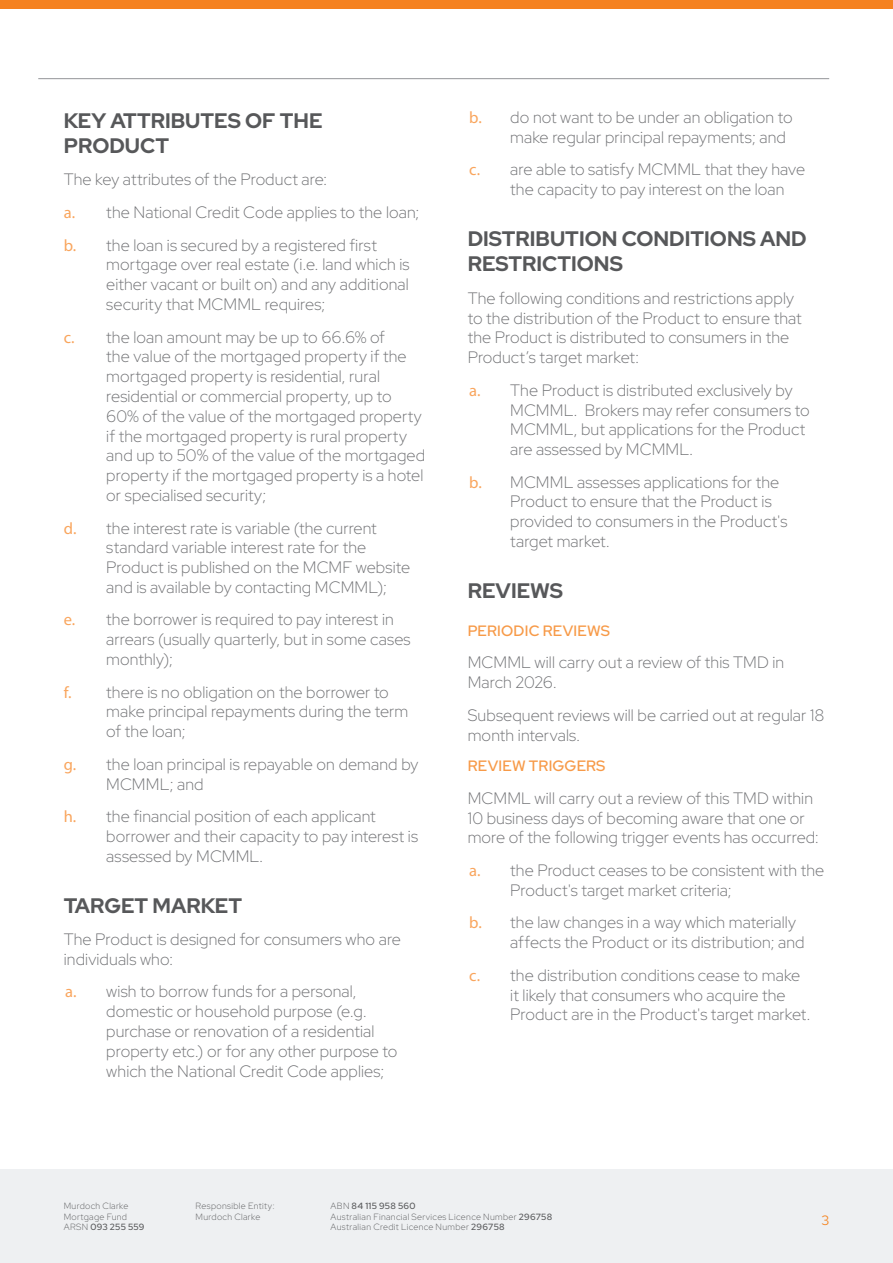
<style>
.page{position:relative;width:893px;height:1263px;background:#fff}
.page>*{position:absolute;margin:0;border:0;box-sizing:border-box;transform-origin:0 0}
.t1{font:700 21px/25.2px "Red Hat Display";color:#57585a}
.Body{font:300 16.5px/19.8px "Red Hat Display";letter-spacing:.005em;color:#6c6d70}
.t2{font:500 15px "Red Hat Display";letter-spacing:.015em;color:#f79a48}
.t3{font:13.5px "Red Hat Display";color:#f58420}
.t4{font:300 9px/10.8px "Red Hat Display";letter-spacing:.04em;color:#57585a}
.s1{font-family:"Myriad Pro";font-weight:400;color:#f9a55d}
.s2{font-weight:500}
</style>
<div class="page">
<hr style="left:38px;top:78px;width:791px;height:1px;background:#939598">
<div style="left:0;top:0;width:893px;height:9px;background:#f58220"></div>
<div style="left:0;top:1169px;width:893px;height:94px;background:#eef0f2"></div>
<h4 class="t1" style="left:64px;top:107px;width:260px">KEY ATTRIBUTES OF THE<br>PRODUCT</h4>
<p class="Body" style="left:64px;top:169px;width:265px">The key attributes of the Product are:</p>
<p class="Body" style="left:64px;top:202px;width:357px"><span class="s1">a.</span> the National Credit Code applies to the loan;</p>
<p class="Body" style="left:106px;top:234px;width:305px;text-indent:-43px"><span class="s1">b.</span> the loan is secured by a registered first mortgage over real estate (i.e. land which is either vacant or built on) and any additional security that MCMML requires;</p>
<p class="Body" style="left:106px;top:326px;width:320px;text-indent:-43px"><span class="s1">c.</span> the loan amount may be up to 66.6% of<br>the value of the mortgaged property if the mortgaged property is residential, rural residential or commercial property, up to 60% of the value of the mortgaged property if the mortgaged property is rural property and up to 50% of the value of the mortgaged property if the mortgaged property is a hotel or specialised security;</p>
<p class="Body" style="left:106px;top:517px;width:305px;text-indent:-43px"><span class="s1">d.</span> the interest rate is variable (the current standard variable interest rate for the Product is published on the MCMF website and is available by contacting MCMML);</p>
<p class="Body" style="left:106px;top:609px;width:306px;text-indent:-43px"><span class="s1">e.</span> the borrower is required to pay interest in arrears (usually quarterly, but in some cases monthly);</p>
<p class="Body" style="left:106px;top:681px;width:304px;text-indent:-43px"><span class="s1">f.</span> there is no obligation on the borrower to make principal repayments during the term of the loan;</p>
<p class="Body" style="left:106px;top:754px;width:314px;text-indent:-43px"><span class="s1">g.</span> the loan principal is repayable on demand by<br>MCMML; and</p>
<p class="Body" style="left:106px;top:806px;width:313px;text-indent:-43px"><span class="s1">h.</span> the financial position of each applicant borrower and their capacity to pay interest is assessed by MCMML.</p>
<h4 class="t1" style="left:64px;top:892px;width:180px">TARGET MARKET</h4>
<p class="Body" style="left:64px;top:929px;width:339px">The Product is designed for consumers who are individuals who:</p>
<p class="Body" style="left:106px;top:981px;width:293px;text-indent:-41px"><span class="s1">a.</span> wish to borrow funds for a personal, domestic or household purpose (e.g. purchase or renovation of a residential property etc.) or for any other purpose to which the National Credit Code applies;</p>
<p class="Body" style="left:510px;top:107px;width:284px;text-indent:-41px"><span class="s1">b.</span> do not want to be under an obligation to make regular principal repayments; and</p>
<p class="Body" style="left:510px;top:159px;width:296px;text-indent:-41px"><span class="s1">c.</span> are able to satisfy MCMML that they have the capacity to pay interest on the loan</p>
<h4 class="t1" style="left:468px;top:226px;width:341px">DISTRIBUTION CONDITIONS AND<br>RESTRICTIONS</h4>
<p class="Body" style="left:468px;top:288px;width:336px">The following conditions and restrictions apply to the distribution of the Product to ensure that the Product is distributed to consumers in the Product’s target market:</p>
<p class="Body" style="left:510px;top:380px;width:301px;text-indent:-41px"><span class="s1">a.</span> The Product is distributed exclusively by MCMML. Brokers may refer consumers to MCMML, but applications for the Product are assessed by MCMML.</p>
<p class="Body" style="left:510px;top:472px;width:279px;text-indent:-41px"><span class="s1">b.</span> MCMML assesses applications for the<br>Product to ensure that the Product is provided to consumers in the Product's target market.</p>
<h4 class="t1" style="left:468px;top:577px;width:97px">REVIEWS</h4>
<h3 class="t2" style="left:468px;top:621px;width:144px">PERIODIC REVIEWS</h3>
<p class="Body" style="left:468px;top:652px;width:318px">MCMML will carry out a review of this TMD in<br>March 2026.</p>
<p class="Body" style="left:468px;top:705px;width:358px">Subsequent reviews will be carried out at regular 18 month intervals.</p>
<h3 class="t2" style="left:468px;top:756px;width:139px">REVIEW TRIGGERS</h3>
<p class="Body" style="left:468px;top:788px;width:353px">MCMML will carry out a review of this TMD within<br>10 business days of becoming aware that one or more of the following trigger events has occurred:</p>
<p class="Body" style="left:510px;top:860px;width:315px;text-indent:-41px"><span class="s1">a.</span> the Product ceases to be consistent with the<br>Product's target market criteria;</p>
<p class="Body" style="left:510px;top:912px;width:296px;text-indent:-41px"><span class="s1">b.</span> the law changes in a way which materially affects the Product or its distribution; and</p>
<p class="Body" style="left:510px;top:965px;width:302px;text-indent:-41px"><span class="s1">c.</span> the distribution conditions cease to make it likely that consumers who acquire the<br>Product are in the Product's target market.</p>
<p class="t4" style="left:64px;top:1200px;width:82px">Murdoch Clarke<br>Mortgage Fund<br>ARSN <span class="s2">093 255 559</span></p>
<p class="t4" style="left:331px;top:1200px;width:223px">ABN <span class="s2">84 115 958 560<br></span>Australian Financial Services Licence Number <span class="s2">296758<br></span>Australian Credit Licence Number <span class="s2">296758</span></p>
<p class="t4" style="left:196px;top:1200px;width:81px">Responsible Entity:<br>Murdoch Clarke</p>
<p class="t3" style="left:821px;top:1211px;width:9px">3</p>
</div>
